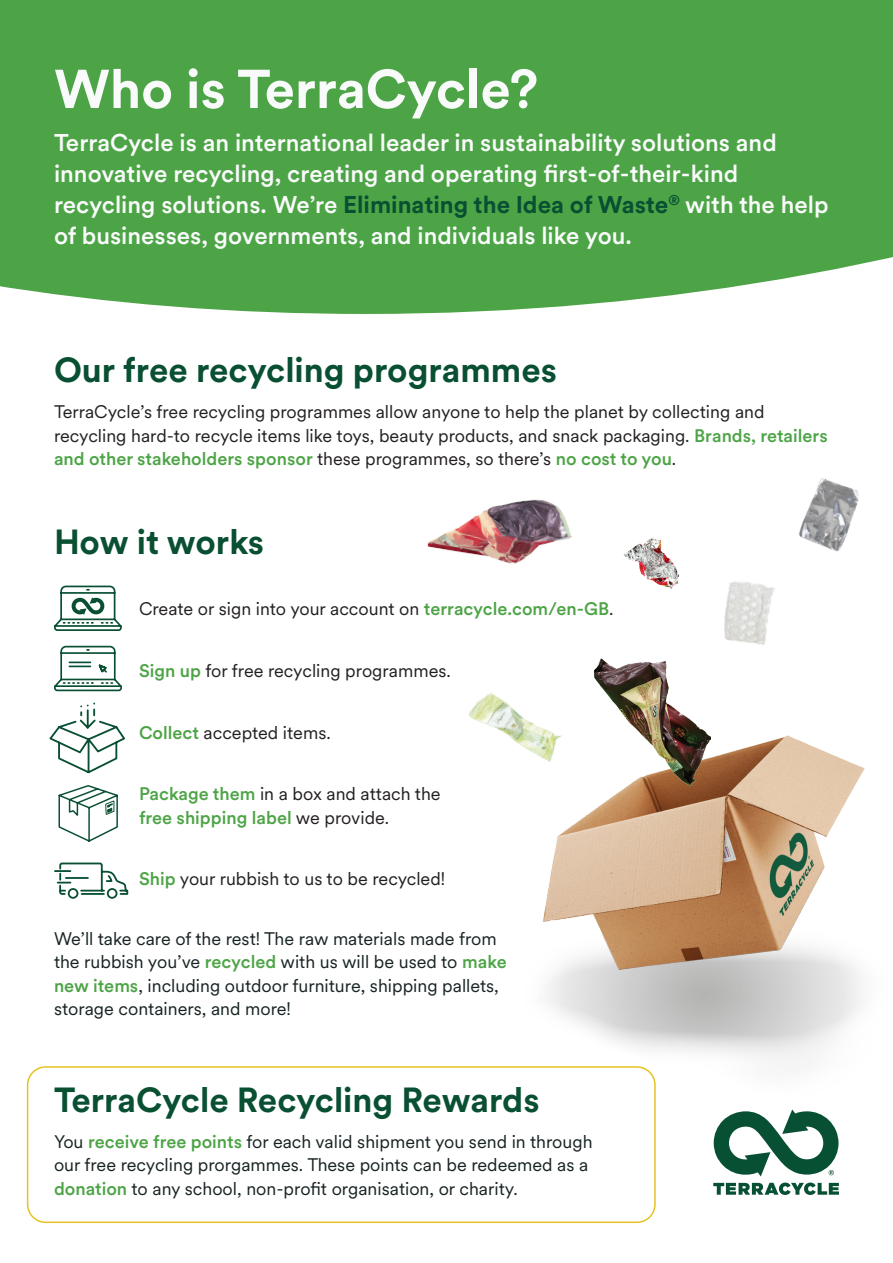
<style>
.page{position:relative;width:893px;height:1263px;background:#fff}
.page>*{position:absolute;margin:0;border:0;box-sizing:border-box;transform-origin:0 0}
.t1{font:700 54px "Circular XX";color:#f9fbfb}
.t2{font:700 34.5px "Circular XX";color:#095033}
.t3{font:500 24px/31.2px "Circular XX";color:#f9fbfb}
.t4{font:18px/23.4px "Circular XX";color:#231f20}
.t5{font:18px/23.4px "Circular XX";color:#182323}
.t6{font:500 18px/23.4px "Circular XX";color:#4da446}
.s1{font-weight:700;color:#095033}
.s2{font-weight:500;color:#4da446}
.s3{font-weight:400;color:#231f20}
</style>
<div class="page">
<div style="left:0;top:0;width:893px;height:314px;background:#4da446"></div>
<svg style="left:713px;top:1182px;width:126px;height:13px"></svg>
<svg style="left:714px;top:1109px;width:124px;height:67px"></svg>
<div style="left:27px;top:1066px;width:629px;height:157px;border:2px solid #e7c221;border-radius:18px"></div>
<svg style="left:54px;top:585px;width:68px;height:46px"></svg>
<svg style="left:54px;top:645px;width:68px;height:47px"></svg>
<svg style="left:49px;top:702px;width:76px;height:72px"></svg>
<svg style="left:58px;top:785px;width:60px;height:57px"></svg>
<svg style="left:54px;top:862px;width:75px;height:37px"></svg>
<img style="left:518px;top:736px;width:347px;height:366px">
<img style="left:799px;top:478px;width:60px;height:74px">
<img style="left:469px;top:692px;width:101px;height:93px">
<img style="left:592px;top:658px;width:118px;height:128px">
<img style="left:706px;top:582px;width:69px;height:77px">
<img style="left:427px;top:499px;width:145px;height:65px">
<img style="left:623px;top:538px;width:56px;height:50px">
<h1 class="t1" style="left:54px;top:52px;width:486px">Who is TerraCycle?</h1>
<p class="t3" style="left:54px;top:125px;width:776px">TerraCycle is an international leader in sustainability solutions and innovative recycling, creating and operating first-of-their-kind recycling solutions. We’re <span class="s1">Eliminating the Idea of Waste</span><sup>®</sup> with the help of businesses, governments, and individuals like you.</p>
<h2 class="t2" style="left:54px;top:346px;width:505px">Our free recycling programmes</h2>
<p class="t4" style="left:54px;top:400px;width:775px">TerraCycle’s free recycling programmes allow anyone to help the planet by collecting and recycling hard-to recycle items like toys, beauty products, and snack packaging. <span class="s2">Brands, retailers and other stakeholders sponsor</span> these programmes, so there’s <span class="s2">no cost to you</span>.</p>
<h2 class="t2" style="left:54px;top:518px;width:212px">How it works</h2>
<p class="t4" style="left:139px;top:596px;width:476px">Create or sign into your account on <span class="s2">terracycle.com/en-GB</span>.</p>
<p class="t4" style="left:139px;top:658px;width:313px"><span class="s2">Sign up</span> for free recycling programmes.</p>
<p class="t4" style="left:139px;top:720px;width:193px"><span class="s2">Collect</span> accepted items.</p>
<p class="t6" style="left:139px;top:781px;width:303px">Package them <span class="s3">in a box and attach the </span>free shipping label <span class="s3">we provide.</span></p>
<p class="t4" style="left:139px;top:866px;width:308px"><span class="s2">Ship</span> your rubbish to us to be recycled!</p>
<p class="t5" style="left:54px;top:926px;width:454px">We’ll take care of the rest! The raw materials made from the rubbish you’ve <span class="s2">recycled</span> with us will be used to <span class="s2">make new items</span>, including outdoor furniture, shipping pallets, storage containers, and more!</p>
<h2 class="t2" style="left:54px;top:1076px;width:487px">TerraCycle Recycling Rewards</h2>
<p class="t5" style="left:54px;top:1129px;width:540px">You <span class="s2">receive free points</span> for each valid shipment you send in through our free recycling prorgammes. These points can be redeemed as a <span class="s2">donation</span> to any school, non-profit organisation, or charity.</p>
</div>
